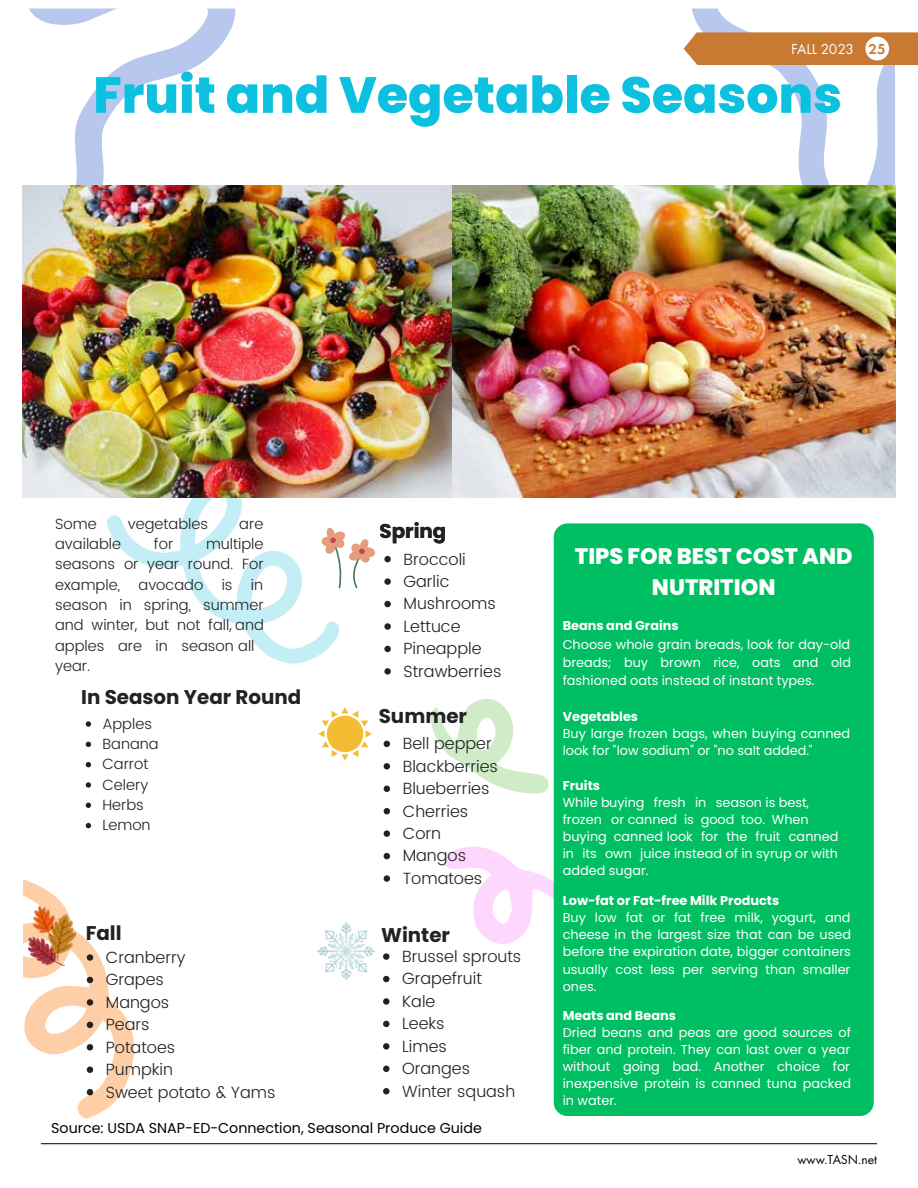
<style>
.page{position:relative;width:918px;height:1188px;background:#fff}
.page>*{position:absolute;margin:0;border:0;box-sizing:border-box;transform-origin:0 0}
.t1{font:800 50.7px "Poppins";color:#0cc0df}
.t2{font:800 22.35px/31px "Poppins";color:#fff;text-align:center}
.t3{font:700 19.8px "Poppins";color:#222}
.t4{font:700 19.8px "Poppins";color:#222}
.t5{font:300 16.2px/22.5px "Poppins";color:#222}
.t6{font:15px "Futura PT";letter-spacing:-.015em;color:#fff}
.t7{font:300 14.85px/20.2px "Poppins";color:#222}
.t8{font:14.25px "Poppins";color:#000}
.t9{font:13.5px "Futura PT";color:#000}
.t10{font:12.9px/17.1px "Poppins";color:#fff}
.t11{font:700 12.9px "Poppins";color:#fff}
.t12{font:12.75px/18.1px "Poppins";color:#fff;text-align:justify}
.t13{font:700 12.75px "Poppins";color:#fff}
.s1{font-weight:600;color:#c87a33}
.s2{font-style:inherit}
.s3{font-weight:700}
</style>
<div class="page">
<svg style="left:29px;top:9px;width:207px;height:176px"></svg>
<img style="left:23px;top:185px;width:872px;height:313px">
<img style="left:681px;top:9px;width:214px;height:223px">
<svg style="left:444px;top:845px;width:110px;height:106px"></svg>
<svg style="left:430px;top:699px;width:119px;height:95px"></svg>
<div style="left:554px;top:523px;width:320px;height:593px;background:#00bf63"></div>
<svg style="left:86px;top:721px;width:5px;height:6px"></svg>
<svg style="left:86px;top:742px;width:5px;height:5px"></svg>
<svg style="left:86px;top:762px;width:5px;height:5px"></svg>
<svg style="left:86px;top:782px;width:5px;height:6px"></svg>
<svg style="left:86px;top:803px;width:5px;height:5px"></svg>
<svg style="left:86px;top:823px;width:5px;height:5px"></svg>
<svg style="left:106px;top:480px;width:270px;height:184px"></svg>
<svg style="left:384px;top:556px;width:7px;height:6px"></svg>
<svg style="left:384px;top:578px;width:7px;height:7px"></svg>
<svg style="left:384px;top:601px;width:7px;height:6px"></svg>
<svg style="left:384px;top:623px;width:7px;height:7px"></svg>
<svg style="left:384px;top:646px;width:7px;height:6px"></svg>
<svg style="left:384px;top:668px;width:7px;height:7px"></svg>
<svg style="left:23px;top:879px;width:112px;height:240px"></svg>
<img style="left:318px;top:923px;width:56px;height:56px">
<svg style="left:383px;top:953px;width:6px;height:7px"></svg>
<svg style="left:383px;top:976px;width:6px;height:6px"></svg>
<svg style="left:383px;top:998px;width:6px;height:7px"></svg>
<svg style="left:383px;top:1021px;width:6px;height:6px"></svg>
<svg style="left:383px;top:1043px;width:6px;height:7px"></svg>
<svg style="left:383px;top:1066px;width:6px;height:6px"></svg>
<svg style="left:383px;top:1088px;width:6px;height:6px"></svg>
<svg style="left:318px;top:707px;width:54px;height:54px"></svg>
<svg style="left:384px;top:741px;width:6px;height:6px"></svg>
<svg style="left:384px;top:763px;width:6px;height:7px"></svg>
<svg style="left:384px;top:786px;width:6px;height:6px"></svg>
<svg style="left:384px;top:808px;width:6px;height:6px"></svg>
<svg style="left:384px;top:830px;width:6px;height:7px"></svg>
<svg style="left:384px;top:853px;width:6px;height:6px"></svg>
<svg style="left:384px;top:875px;width:6px;height:7px"></svg>
<div style="left:684px;top:32px;width:234px;height:33px;background:#c87a33"></div>
<div style="left:865px;top:37px;width:24px;height:23px;background:#fff;border-radius:50%"></div>
<hr style="left:41px;top:1143px;width:836px;height:1px;background:#000">
<p class="t6" style="left:791px;top:40px;width:96px">FALL 2023 <span class="s1">25</span></p>
<h1 class="t1" style="left:93px;top:66px;width:750px">Fruit and Vegetable Seasons</h1>
<p class="t7" style="left:55px;top:514px;width:43px">Some</p>
<p class="t7" style="left:128px;top:514px;width:82px">vegetables</p>
<p class="t7" style="left:239px;top:514px;width:26px">are</p>
<p class="t7" style="left:55px;top:534px;width:67px">available</p>
<p class="t7" style="left:154px;top:534px;width:21px">for</p>
<p class="t7" style="left:55px;top:534px;width:210px;text-indent:151px">multiple seasons or year round. For example, avocado is in season in spring, summer and winter, but not fall, and apples are in season all year.</p>
<h3 class="t4" style="left:81px;top:686px;width:222px">In Season Year Round</h3>
<p class="t7" style="left:102px;top:714px;width:58px">Apples<br>Banana<br>Carrot<br>Celery<br>Herbs<br>Lemon</p>
<h3 class="t3" style="left:86px;top:921px;width:38px">Fall</h3>
<p class="t5" style="left:106px;top:947px;width:171px">Cranberry<br>Grapes<br>Mangos<br>Pears<br>Potatoes<br>Pumpkin<br>Sweet potato &amp; Yams</p>
<h3 class="t3" style="left:380px;top:519px;width:68px">Spring</h3>
<p class="t5" style="left:403px;top:548px;width:99px">Broccoli<br>Garlic<br>Mushrooms<br>Lettuce<br>Pineapple<br>Strawberries</p>
<h3 class="t3" style="left:379px;top:704px;width:90px">Summer</h3>
<p class="t5" style="left:403px;top:733px;width:97px">Bell pepper<br>Blackberries<br>Blueberries<br>Cherries<br>Corn<br>Mangos<br>Tomatoes</p>
<h3 class="t3" style="left:381px;top:923px;width:70px">Winter</h3>
<p class="t5" style="left:402px;top:946px;width:121px">Brussel sprouts<br>Grapefruit<br>Kale<br>Leeks<br>Limes<br>Oranges<br>Winter squash</p>
<p class="t8" style="left:51px;top:1120px;width:432px">Source: USDA SNAP-ED-Connection, Seasonal Produce Guide</p>
<h2 class="t2" style="left:575px;top:541px;width:279px">TIPS FOR BEST COST AND<br>NUTRITION</h2>
<p class="t13" style="left:563px;top:619px;width:117px">Beans and Grains</p>
<p class="t12" style="left:563px;top:635px;width:290px">Choose whole grain breads, look for day-old breads; buy brown rice, oats and old fashioned oats instead of instant types<span class="s2">.</span></p>
<p class="t11" style="left:563px;top:709px;width:77px">Vegetables</p>
<p class="t10" style="left:563px;top:725px;width:289px">Buy large frozen bags, when buying canned look for "low sodium" or "no salt added<span class="s2">.</span>"</p>
<p class="t10" style="left:563px;top:777px;width:277px"><span class="s3">Fruits<br></span><span class="s2">While b</span>uying fresh in season <span class="s2">is best</span>, frozen or canned is good too. When buying canned look for the fruit canned in its own juice instead of in syrup or with added sugar<span class="s2">.</span></p>
<p class="t11" style="left:563px;top:893px;width:218px">Low-fat or Fat-free Milk Products</p>
<p class="t10" style="left:563px;top:909px;width:290px;text-align:justify">Buy low fat or fat free milk, yogurt, and cheese in the largest size that can be used before the expiration date, bigger containers usually cost less per serving than smaller ones<span class="s2">.</span></p>
<p class="t11" style="left:563px;top:1008px;width:115px">Meats and Beans</p>
<p class="t10" style="left:563px;top:1024px;width:290px;text-align:justify">Dried beans and peas are good sources of fiber and protein. They can last over a year without going bad. Another choice for inexpensive protein is canned tuna packed in water.</p>
<p class="t9" style="left:797px;top:1151px;width:81px">www.TASN.net</p>
</div>
